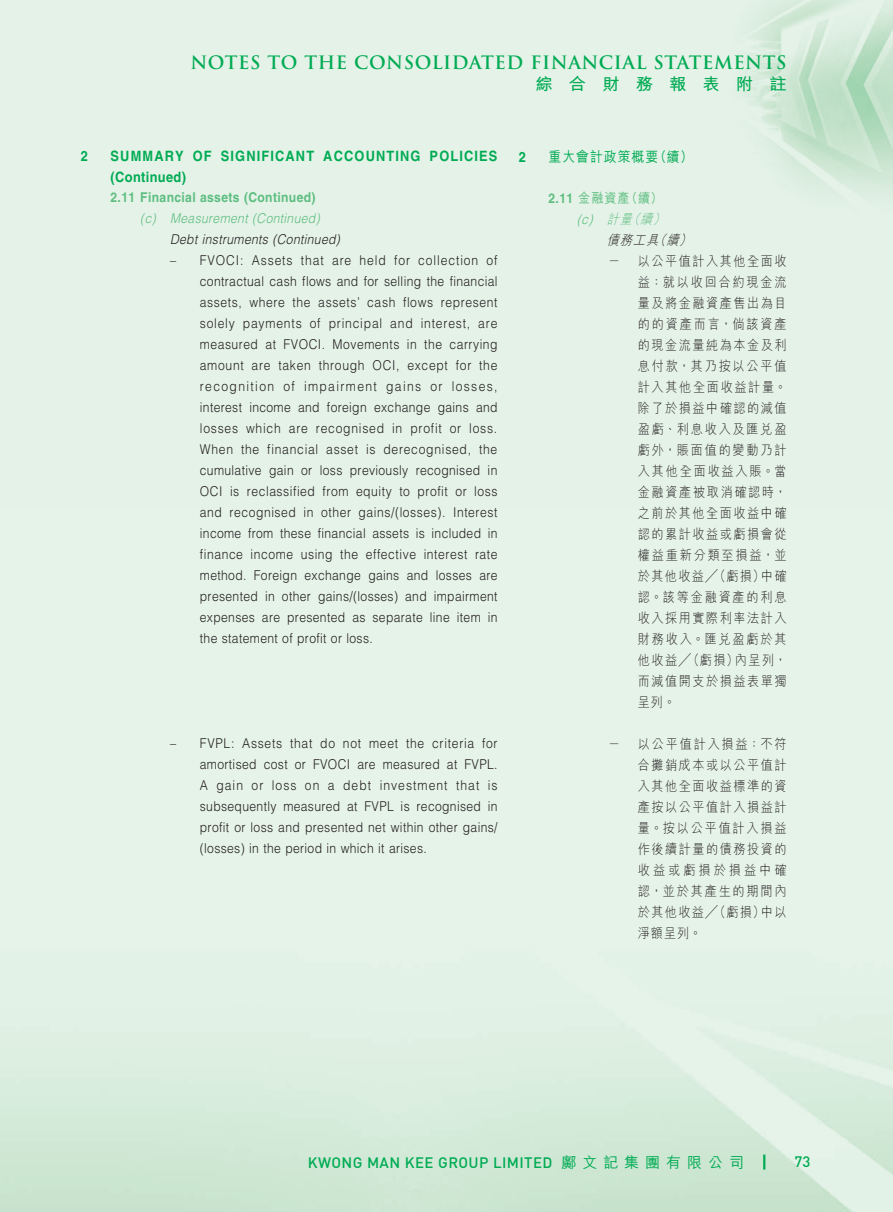
<style>
.page{position:relative;width:893px;height:1212px;background:#e6f3e9}
.page>*{position:absolute;margin:0;border:0;box-sizing:border-box;transform-origin:0 0}
.t1{font:700 18px "Trajan Pro";letter-spacing:.03em;color:#00ab53}
.t2{font:700 16.5px "M Hei HK";letter-spacing:.93em;color:#00ab53;scale:1.05 1}
.t3{font:500 15px "DIN Pro";letter-spacing:.025em;color:#00ab53}
.t4{font:700 14.25px/21px "Helvetica LT Std";letter-spacing:.09em;color:#00ab53;scale:.9 1}
.t5{font:500 14.25px "M Hei HK";letter-spacing:.08em;color:#00ab53;scale:.9 1}
.t6{font:300 13.5px/21px "Helvetica LT Std";letter-spacing:.03em;color:#231f20;text-align:justify;scale:.9 1}
.t7{font:300 13.5px/21px "M Hei HK";letter-spacing:.125em;color:#231f20;text-align:justify;scale:.9 1}
.t8{font:700 13.5px "Helvetica LT Std";letter-spacing:.03em;color:#5dbe80;scale:.9 1}
.t9{font:italic 300 13.5px "Helvetica LT Std";letter-spacing:.03em;color:#231f20;scale:.9 1}
.t10{font:italic 300 13.5px "Helvetica LT Std";letter-spacing:.03em;color:#5dbe80;scale:.9 1}
.t11{font:500 13.5px "M Hei HK";color:#5dbe80;scale:.9 1}
.t12{font:italic 300 13.5px "M Hei HK";color:#5dbe80;scale:.9 1}
.t13{font:italic 300 13.5px "M Hei HK";color:#231f20;scale:.9 1}
.s1{font-family:"Helvetica LT Std";font-weight:700}
.s2{font-family:"Helvetica LT Std"}
.s3{font-family:"M Hei HK"}
</style>
<div class="page">
<img style="left:746px;top:0;width:147px;height:192px">
<svg style="left:763px;top:1154px;width:2px;height:15px"></svg>
<h1 class="t1" style="left:191px;top:51px;width:598px">NOTES TO THE CONSOLIDATED FINANCIAL STATEMENTS</h1>
<p class="t2" style="left:535px;top:72px;width:241px">綜合財務報表附註</p>
<p class="t4" style="left:81px;top:145px;width:9px">2</p>
<p class="t4" style="left:111px;top:145px;width:431px">SUMMARY OF SIGNIFICANT ACCOUNTING POLICIES (Continued)</p>
<p class="t8" style="left:111px;top:189px;width:229px">2.11 Financial assets (Continued)</p>
<p class="t10" style="left:140px;top:210px;width:201px">(c) Measurement (Continued)</p>
<p class="t9" style="left:170px;top:231px;width:190px">Debt instruments (Continued)</p>
<p class="t6" style="left:200px;top:250px;width:332px;text-indent:-30px">– FVOCI: Assets that are held for collection of contractual cash flows and for selling the financial assets, where the assets’ cash flows represent solely payments of principal and interest, are measured at FVOCI. Movements in the carrying amount are taken through OCI, except for the recognition of impairment gains or losses, interest income and foreign exchange gains and losses which are recognised in profit or loss.<br>When the financial asset is derecognised, the cumulative gain or loss previously recognised in OCI is reclassified from equity to profit or loss and recognised in other gains/(losses). Interest income from these financial assets is included in finance income using the effective interest rate method. Foreign exchange gains and losses are presented in other gains/(losses) and impairment expenses are presented as separate line item in the statement of profit or loss.</p>
<p class="t6" style="left:200px;top:733px;width:332px;text-indent:-30px">– FVPL: Assets that do not meet the criteria for amortised cost or FVOCI are measured at FVPL.<br>A gain or loss on a debt investment that is subsequently measured at FVPL is recognised in profit or loss and presented net within other gains/ (losses) in the period in which it arises.</p>
<p class="t4" style="left:519px;top:146px;width:9px">2</p>
<p class="t5" style="left:549px;top:146px;width:162px">重大會計政策概要（續）</p>
<p class="t11" style="left:549px;top:188px;width:128px"><span class="s1">2.11</span> 金融資產（續）</p>
<p class="t12" style="left:577px;top:209px;width:105px"><span class="s2">(c)</span> 計量（續）</p>
<p class="t13" style="left:607px;top:230px;width:101px">債務工具（續）</p>
<p class="t7" style="left:608px;top:250px;width:15px">－</p>
<p class="t7" style="left:638px;top:250px;width:167px">以公平值計入其他全面收益：就以收回合約現金流量及將金融資產售出為目的的資產而言，倘該資產的現金流量純為本金及利息付款，其乃按以公平值計入其他全面收益計量。除了於損益中確認的減值盈虧、利息收入及匯兌盈虧外，賬面值的變動乃計入其他全面收益入賬。當金融資產被取消確認時，之前於其他全面收益中確認的累計收益或虧損會從權益重新分類至損益，並於其他收益╱（虧損）中確認。該等金融資產的利息收入採用實際利率法計入財務收入。匯兌盈虧於其他收益╱（虧損）內呈列，而減值開支於損益表單獨呈列。</p>
<p class="t7" style="left:608px;top:733px;width:15px">－</p>
<p class="t7" style="left:638px;top:733px;width:167px">以公平值計入損益：不符合攤銷成本或以公平值計入其他全面收益標準的資產按以公平值計入損益計量。按以公平值計入損益作後續計量的債務投資的收益或虧損於損益中確認，並於其產生的期間內於其他收益╱（虧損）中以淨額呈列。</p>
<p class="t3" style="left:308px;top:1152px;width:438px">KWONG MAN KEE GROUP LIMITED <span class="s3">鄺文記集團有限公司</span></p>
<p class="t3" style="left:794px;top:1152px;width:17px">73</p>
</div>
